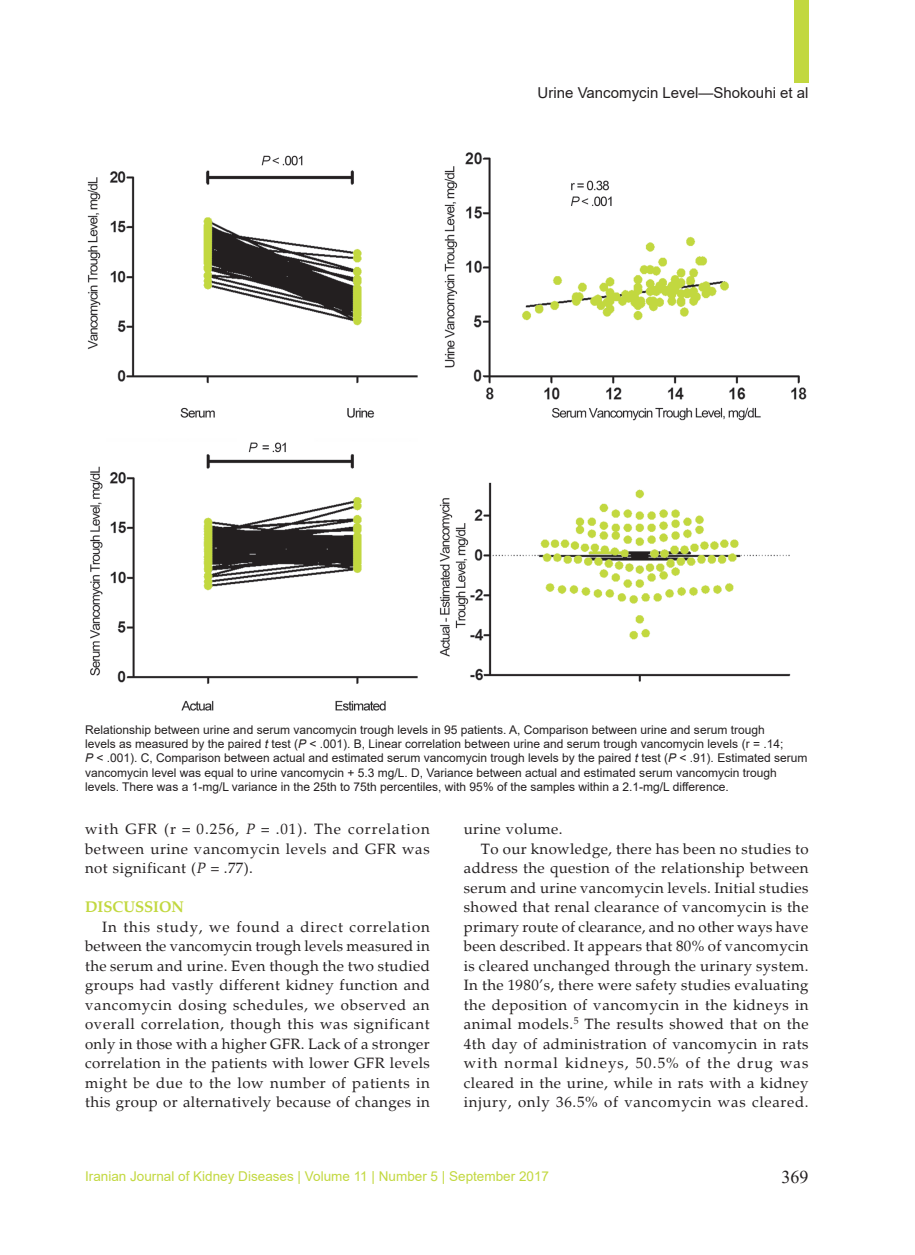
<style>
.page{position:relative;width:915px;height:1255px;background:#fff}
.page>*{position:absolute;margin:0;border:0;box-sizing:border-box;transform-origin:0 0}
.t1{font:18px "Times New Roman";color:#231f20}
.t2{font:700 15.75px "Palatino";color:#c2d83f;scale:.95 1}
.t3{font:15px/19.5px "Palatino";letter-spacing:.025em;color:#231f20;text-align:justify}
.t4{font:15px "Palatino";letter-spacing:.045em;color:#231f20}
.t5{font:15px "Palatino";letter-spacing:.07em;color:#231f20}
.t6{font:15px "Arial";color:#231f20}
.t7{font:13.5px "Arial";color:#c2d83f}
.t8{font:12px/14.4px "Arial";color:#231f20}
.s1{font-style:italic}
</style>
<div class="page">
<div style="left:793px;top:0;width:15px;height:83px;background:#c2d83f"></div>
<img style="left:87px;top:152px;width:720px;height:559px">
<p class="t6" style="left:537px;top:82px;width:272px">Urine Vancomycin Level—Shokouhi et al</p>
<p class="t8" style="left:85px;top:722px;width:723px">Relationship between urine and serum vancomycin trough levels in 95 patients. A, Comparison between urine and serum trough<br>levels as measured by the paired <span class="s1">t</span> test (<span class="s1">P</span> &lt; .001). B, Linear correlation between urine and serum trough vancomycin levels (r = .14;<br><span class="s1">P</span> &lt; .001). C, Comparison between actual and estimated serum vancomycin trough levels by the paired <span class="s1">t</span> test (<span class="s1">P</span> &lt; .91). Estimated serum vancomycin level was equal to urine vancomycin + 5.3 mg/L. D, Variance between actual and estimated serum vancomycin trough levels. There was a 1-mg/L variance in the 25th to 75th percentiles, with 95% of the samples within a 2.1-mg/L difference.</p>
<p class="t3" style="left:85px;top:819px;width:346px">with GFR (r = 0.256, <span class="s1">P</span> = .01). The correlation between urine vancomycin levels and GFR was not significant (<span class="s1">P</span> = .77).</p>
<p class="t2" style="left:85px;top:897px;width:106px">DISCUSSION</p>
<p class="t3" style="left:85px;top:917px;width:346px;text-indent:17px">In this study, we found a direct correlation between the vancomycin trough levels measured in the serum and urine. Even though the two studied groups had vastly different kidney function and vancomycin dosing schedules, we observed an overall correlation, though this was significant only in those with a higher GFR. Lack of a stronger correlation in the patients with lower GFR levels might be due to the low number of patients in this group or alternatively because of changes in</p>
<p class="t3" style="left:463px;top:819px;width:100px">urine volume.</p>
<p class="t3" style="left:480px;top:839px;width:329px">To our knowledge, there has been no studies to</p>
<p class="t3" style="left:463px;top:858px;width:346px">address the question of the relationship between</p>
<p class="t3" style="left:463px;top:878px;width:346px">serum and urine vancomycin levels. Initial studies</p>
<p class="t3" style="left:463px;top:897px;width:346px">showed that renal clearance of vancomycin is the</p>
<p class="t3" style="left:463px;top:917px;width:346px">primary route of clearance, and no other ways have</p>
<p class="t3" style="left:463px;top:936px;width:346px">been described. It appears that 80% of vancomycin</p>
<p class="t3" style="left:463px;top:956px;width:346px">is cleared unchanged through the urinary system.</p>
<p class="t3" style="left:463px;top:975px;width:346px">In the 1980’s, there were safety studies evaluating</p>
<p class="t3" style="left:463px;top:995px;width:346px">the deposition of vancomycin in the kidneys in</p>
<p class="t3" style="left:463px;top:1014px;width:346px">animal models.<sup>5</sup> The results showed that on the</p>
<p class="t3" style="left:463px;top:1034px;width:346px">4th day of administration of vancomycin in rats</p>
<p class="t5" style="left:463px;top:1054px;width:346px">with normal kidneys, 50.5% of the drug was</p>
<p class="t3" style="left:463px;top:1073px;width:346px">cleared in the urine, while in rats with a kidney</p>
<p class="t4" style="left:463px;top:1093px;width:346px">injury, only 36.5% of vancomycin was cleared.</p>
<p class="t7" style="left:85px;top:1166px;width:465px">Iranian Journal of Kidney Diseases | Volume 11 | Number 5 | September 2017</p>
<p class="t1" style="left:781px;top:1164px;width:28px">369</p>
</div>
